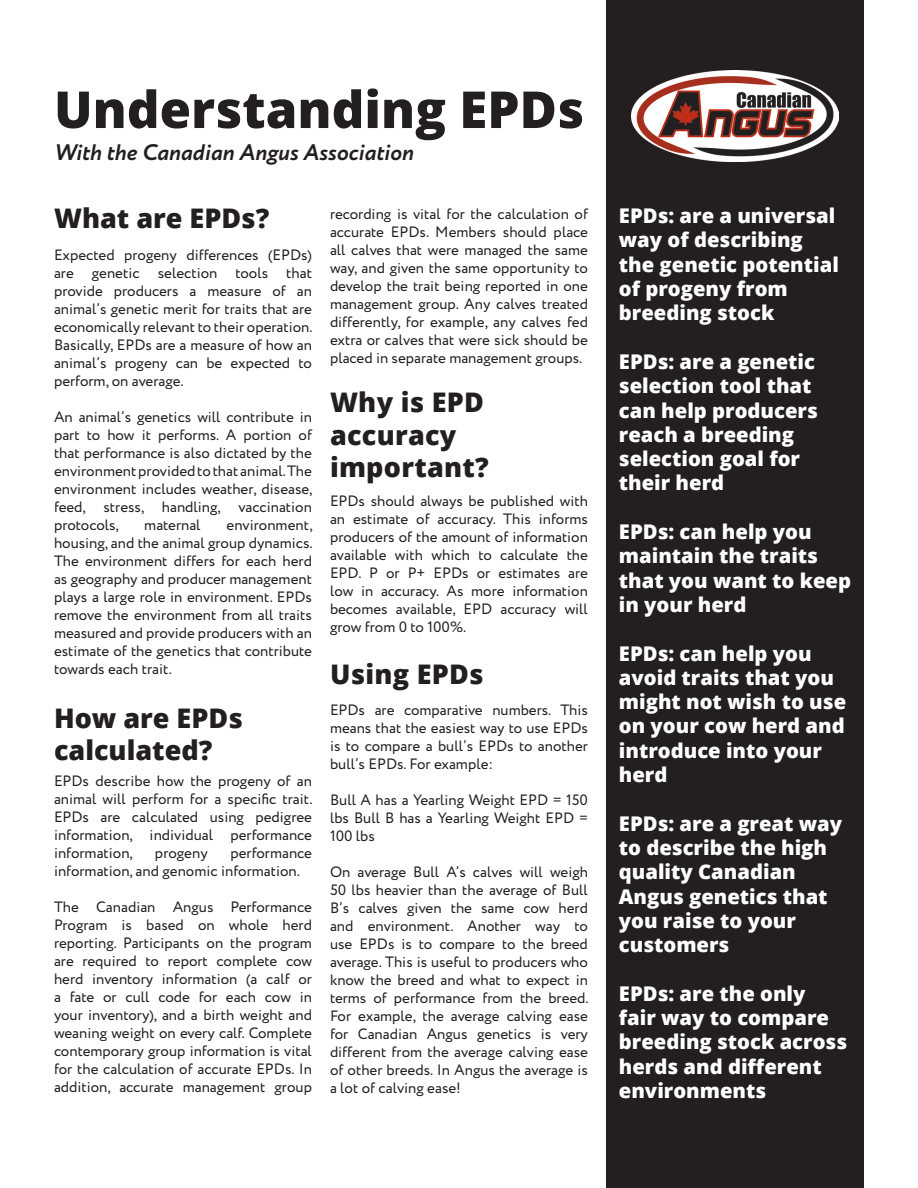
<style>
.page{position:relative;width:918px;height:1188px;background:#fff}
.page>*{position:absolute;margin:0;border:0;box-sizing:border-box;transform-origin:0 0}
.t1{font:800 51px "Open Sans";color:#231f20}
.t2{font:800 27px/32.4px "Open Sans";letter-spacing:.01em;color:#231f20}
.t3{font:italic 700 22.5px "Circe";color:#231f20}
.t4{font:800 20.25px/24.3px "Open Sans";color:#fff}
.t5{font:15px/18px "Circe";color:#231f20;text-align:justify}
</style>
<div class="page">
<div style="left:606px;top:0;width:258px;height:1188px;background:#231f20"></div>
<img style="left:632px;top:70px;width:206px;height:92px">
<p class="t1" style="left:54px;top:71px;width:532px">Understanding EPDs</p>
<p class="t3" style="left:54px;top:138px;width:361px">With the Canadian Angus Association</p>
<p class="t2" style="left:54px;top:201px;width:217px">What are EPDs?</p>
<p class="t5" style="left:54px;top:246px;width:260px">Expected progeny differences (EPDs) are genetic selection tools that provide producers a measure of an animal’s genetic merit for traits that are economically relevant to their operation.<br>Basically, EPDs are a measure of how an animal’s progeny can be expected to perform, on average.</p>
<p class="t5" style="left:54px;top:408px;width:260px">An animal’s genetics will contribute in part to how it performs. A portion of that performance is also dictated by the environment provided to that animal. The environment includes weather, disease, feed, stress, handling, vaccination protocols,</p>
<p class="t5" style="left:144px;top:516px;width:58px">maternal</p>
<p class="t5" style="left:54px;top:516px;width:260px;text-indent:173px">environment, housing, and the animal group dynamics.<br>The environment differs for each herd as geography and producer management plays a large role in environment. EPDs remove the environment from all traits measured and provide producers with an estimate of the genetics that contribute towards each trait.</p>
<p class="t2" style="left:54px;top:700px;width:190px">How are EPDs calculated?</p>
<p class="t5" style="left:54px;top:773px;width:260px">EPDs describe how the progeny of an animal will perform for a specific trait.<br>EPDs are calculated using pedigree information, individual performance information,</p>
<p class="t5" style="left:54px;top:845px;width:259px;text-indent:176px">performance information, and genomic information.</p>
<p class="t5" style="left:54px;top:899px;width:260px">The Canadian Angus Performance Program is based on whole herd reporting. Participants on the program are required to report complete cow herd inventory information (a calf or a fate or cull code for each cow in your inventory), and a birth weight and weaning weight on every calf. Complete contemporary group information is vital for the calculation of accurate EPDs. In addition, accurate management group</p>
<p class="t5" style="left:155px;top:845px;width:54px">progeny</p>
<p class="t5" style="left:330px;top:206px;width:260px">recording is vital for the calculation of accurate EPDs. Members should place all calves that were managed the same way, and given the same opportunity to develop the trait being reported in one management group. Any calves treated differently, for example, any calves fed extra or calves that were sick should be placed in separate management groups.</p>
<p class="t4" style="left:619px;top:203px;width:221px">EPDs: are a universal way of describing the genetic potential of progeny from breeding stock</p>
<p class="t4" style="left:619px;top:348px;width:200px">EPDs: are a genetic selection tool that can help producers reach a breeding selection goal for their herd</p>
<p class="t4" style="left:619px;top:519px;width:234px">EPDs: can help you maintain the traits that you want to keep in your herd</p>
<p class="t4" style="left:619px;top:640px;width:229px">EPDs: can help you avoid traits that you might not wish to use on your cow herd and introduce into your herd</p>
<p class="t4" style="left:619px;top:810px;width:225px">EPDs: are a great way to describe the high quality Canadian<br>Angus genetics that you raise to your customers</p>
<p class="t4" style="left:619px;top:980px;width:230px">EPDs: are the only fair way to compare breeding stock across herds and different environments</p>
<p class="t2" style="left:330px;top:385px;width:160px">Why is EPD accuracy important?</p>
<p class="t5" style="left:330px;top:492px;width:260px">EPDs should always be published with an estimate of accuracy. This informs producers of the amount of information available with which to calculate the EPD. P or P+ EPDs or estimates are low in accuracy. As more information becomes available, EPD accuracy will grow from 0 to 100%.</p>
<p class="t2" style="left:330px;top:656px;width:155px">Using EPDs</p>
<p class="t5" style="left:330px;top:702px;width:260px">EPDs are comparative numbers. This means that the easiest way to use EPDs is to compare a bull’s EPDs to another bull’s EPDs. For example:</p>
<p class="t5" style="left:330px;top:792px;width:260px">Bull A has a Yearling Weight EPD = 150 lbs Bull B has a Yearling Weight EPD = 100 lbs</p>
<p class="t5" style="left:330px;top:864px;width:260px">On average Bull A’s calves will weigh 50 lbs heavier than the average of Bull B’s calves given the same cow herd and environment. Another way to use EPDs is to compare to the breed average. This is useful to producers who know the breed and what to expect in terms of performance from the breed.<br>For example, the average calving ease for Canadian Angus genetics is very different from the average calving ease of other breeds. In Angus the average is a lot of calving ease!</p>
</div>
